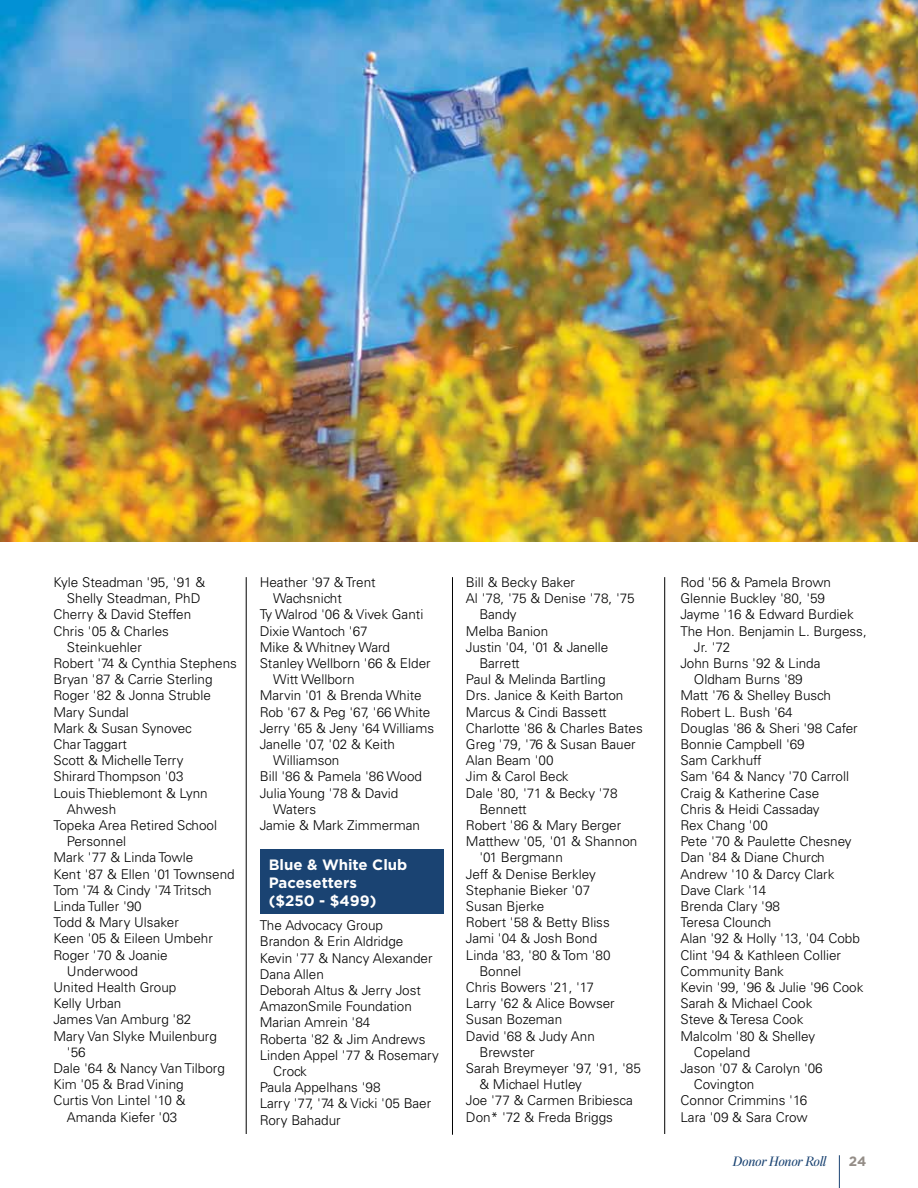
<style>
.page{position:relative;width:918px;height:1188px;background:#fff}
.page>*{position:absolute;margin:0;border:0;box-sizing:border-box;transform-origin:0 0}
.t1{font:700 15px/18px "Gotham";color:#fff}
.t2{font:300 13.5px "Univers LT Std";color:#000}
.t3{font:italic 13.5px "Paperback 96";letter-spacing:.01em;color:#1a4372}
.t4{font:700 13.5px "Gotham";color:#948d87}
</style>
<div class="page">
<hr style="left:839px;top:1155px;width:1px;height:33px;background:#1a4372">
<div style="left:260px;top:849px;width:183px;height:65px;background:#1a4372"></div>
<hr style="left:246px;top:577px;width:1px;height:557px;background:#000">
<hr style="left:452px;top:577px;width:1px;height:558px;background:#000">
<hr style="left:664px;top:577px;width:1px;height:557px;background:#000">
<img style="left:1px;top:0;width:917px;height:542px">
<p class="t2" style="left:53px;top:574px;width:153px">Kyle Steadman '95, '91 &amp;</p>
<p class="t2" style="left:67px;top:590px;width:135px">Shelly Steadman, PhD</p>
<p class="t2" style="left:53px;top:606px;width:139px">Cherry &amp; David Steffen</p>
<p class="t2" style="left:53px;top:623px;width:117px">Chris '05 &amp; Charles</p>
<p class="t2" style="left:67px;top:639px;width:77px">Steinkuehler</p>
<p class="t2" style="left:53px;top:655px;width:185px">Robert '74 &amp; Cynthia Stephens</p>
<p class="t2" style="left:53px;top:671px;width:161px">Bryan '87 &amp; Carrie Sterling</p>
<p class="t2" style="left:53px;top:687px;width:159px">Roger '82 &amp; Jonna Struble</p>
<p class="t2" style="left:53px;top:704px;width:77px">Mary Sundal</p>
<p class="t2" style="left:53px;top:720px;width:140px">Mark &amp; Susan Synovec</p>
<p class="t2" style="left:53px;top:736px;width:75px">Char Taggart</p>
<p class="t2" style="left:53px;top:752px;width:132px">Scott &amp; Michelle Terry</p>
<p class="t2" style="left:53px;top:768px;width:132px">Shirard Thompson '03</p>
<p class="t2" style="left:53px;top:785px;width:156px">Louis Thieblemont &amp; Lynn</p>
<p class="t2" style="left:67px;top:801px;width:51px">Ahwesh</p>
<p class="t2" style="left:53px;top:817px;width:165px">Topeka Area Retired School</p>
<p class="t2" style="left:67px;top:833px;width:61px">Personnel</p>
<p class="t2" style="left:53px;top:849px;width:141px">Mark '77 &amp; Linda Towle</p>
<p class="t2" style="left:53px;top:866px;width:183px">Kent '87 &amp; Ellen '01 Townsend</p>
<p class="t2" style="left:53px;top:882px;width:160px">Tom '74 &amp; Cindy '74 Tritsch</p>
<p class="t2" style="left:53px;top:898px;width:90px">Linda Tuller '90</p>
<p class="t2" style="left:53px;top:914px;width:127px">Todd &amp; Mary Ulsaker</p>
<p class="t2" style="left:53px;top:930px;width:161px">Keen '05 &amp; Eileen Umbehr</p>
<p class="t2" style="left:53px;top:947px;width:116px">Roger '70 &amp; Joanie</p>
<p class="t2" style="left:67px;top:963px;width:72px">Underwood</p>
<p class="t2" style="left:53px;top:979px;width:125px">United Health Group</p>
<p class="t2" style="left:53px;top:995px;width:69px">Kelly Urban</p>
<p class="t2" style="left:53px;top:1011px;width:139px">James Van Amburg '82</p>
<p class="t2" style="left:53px;top:1028px;width:165px">Mary Van Slyke Muilenburg</p>
<p class="t2" style="left:67px;top:1044px;width:20px">'56</p>
<p class="t2" style="left:53px;top:1060px;width:173px">Dale '64 &amp; Nancy Van Tilborg</p>
<p class="t2" style="left:53px;top:1076px;width:132px">Kim '05 &amp; Brad Vining</p>
<p class="t2" style="left:53px;top:1092px;width:134px">Curtis Von Lintel '10 &amp;</p>
<p class="t2" style="left:67px;top:1109px;width:112px">Amanda Kiefer '03</p>
<p class="t2" style="left:260px;top:574px;width:118px">Heather '97 &amp; Trent</p>
<p class="t2" style="left:273px;top:590px;width:70px">Wachsnicht</p>
<p class="t2" style="left:260px;top:606px;width:165px">Ty Walrod '06 &amp; Vivek Ganti</p>
<p class="t2" style="left:260px;top:623px;width:110px">Dixie Wantoch '67</p>
<p class="t2" style="left:260px;top:639px;width:132px">Mike &amp; Whitney Ward</p>
<p class="t2" style="left:260px;top:655px;width:172px">Stanley Wellborn '66 &amp; Elder</p>
<p class="t2" style="left:273px;top:671px;width:83px">Witt Wellborn</p>
<p class="t2" style="left:260px;top:687px;width:164px">Marvin '01 &amp; Brenda White</p>
<p class="t2" style="left:260px;top:704px;width:172px">Rob '67 &amp; Peg '67, '66 White</p>
<p class="t2" style="left:260px;top:720px;width:176px">Jerry '65 &amp; Jeny '64 Williams</p>
<p class="t2" style="left:260px;top:736px;width:137px">Janelle '07, '02 &amp; Keith</p>
<p class="t2" style="left:273px;top:752px;width:68px">Williamson</p>
<p class="t2" style="left:260px;top:768px;width:164px">Bill '86 &amp; Pamela '86 Wood</p>
<p class="t2" style="left:260px;top:785px;width:140px">Julia Young '78 &amp; David</p>
<p class="t2" style="left:273px;top:801px;width:44px">Waters</p>
<p class="t2" style="left:260px;top:817px;width:162px">Jamie &amp; Mark Zimmerman</p>
<p class="t1" style="left:269px;top:855px;width:140px">Blue &amp; White Club<br>Pacesetters<br>($250 - $499)</p>
<p class="t2" style="left:260px;top:917px;width:125px">The Advocacy Group</p>
<p class="t2" style="left:260px;top:933px;width:145px">Brandon &amp; Erin Aldridge</p>
<p class="t2" style="left:260px;top:950px;width:174px">Kevin '77 &amp; Nancy Alexander</p>
<p class="t2" style="left:260px;top:966px;width:66px">Dana Allen</p>
<p class="t2" style="left:260px;top:982px;width:163px">Deborah Altus &amp; Jerry Jost</p>
<p class="t2" style="left:260px;top:998px;width:154px">AmazonSmile Foundation</p>
<p class="t2" style="left:260px;top:1014px;width:112px">Marian Amrein '84</p>
<p class="t2" style="left:260px;top:1031px;width:167px">Roberta '82 &amp; Jim Andrews</p>
<p class="t2" style="left:260px;top:1047px;width:181px">Linden Appel '77 &amp; Rosemary</p>
<p class="t2" style="left:273px;top:1063px;width:35px">Crock</p>
<p class="t2" style="left:260px;top:1079px;width:122px">Paula Appelhans '98</p>
<p class="t2" style="left:260px;top:1095px;width:173px">Larry '77, '74 &amp; Vicki '05 Baer</p>
<p class="t2" style="left:260px;top:1112px;width:83px">Rory Bahadur</p>
<p class="t2" style="left:466px;top:574px;width:111px">Bill &amp; Becky Baker</p>
<p class="t2" style="left:466px;top:590px;width:170px">Al '78, '75 &amp; Denise '78, '75</p>
<p class="t2" style="left:479px;top:606px;width:39px">Bandy</p>
<p class="t2" style="left:466px;top:623px;width:84px">Melba Banion</p>
<p class="t2" style="left:466px;top:639px;width:144px">Justin '04, '01 &amp; Janelle</p>
<p class="t2" style="left:479px;top:655px;width:42px">Barrett</p>
<p class="t2" style="left:466px;top:671px;width:141px">Paul &amp; Melinda Bartling</p>
<p class="t2" style="left:466px;top:687px;width:159px">Drs. Janice &amp; Keith Barton</p>
<p class="t2" style="left:466px;top:704px;width:142px">Marcus &amp; Cindi Bassett</p>
<p class="t2" style="left:466px;top:720px;width:178px">Charlotte '86 &amp; Charles Bates</p>
<p class="t2" style="left:466px;top:736px;width:171px">Greg '79, '76 &amp; Susan Bauer</p>
<p class="t2" style="left:466px;top:752px;width:89px">Alan Beam '00</p>
<p class="t2" style="left:466px;top:768px;width:104px">Jim &amp; Carol Beck</p>
<p class="t2" style="left:466px;top:785px;width:153px">Dale '80, '71 &amp; Becky '78</p>
<p class="t2" style="left:479px;top:801px;width:49px">Bennett</p>
<p class="t2" style="left:466px;top:817px;width:157px">Robert '86 &amp; Mary Berger</p>
<p class="t2" style="left:466px;top:833px;width:173px">Matthew '05, '01 &amp; Shannon</p>
<p class="t2" style="left:479px;top:849px;width:85px">'01 Bergmann</p>
<p class="t2" style="left:466px;top:866px;width:131px">Jeff &amp; Denise Berkley</p>
<p class="t2" style="left:466px;top:882px;width:126px">Stephanie Bieker '07</p>
<p class="t2" style="left:466px;top:898px;width:80px">Susan Bjerke</p>
<p class="t2" style="left:466px;top:914px;width:145px">Robert '58 &amp; Betty Bliss</p>
<p class="t2" style="left:466px;top:930px;width:133px">Jami '04 &amp; Josh Bond</p>
<p class="t2" style="left:466px;top:947px;width:146px">Linda '83, '80 &amp; Tom '80</p>
<p class="t2" style="left:479px;top:963px;width:43px">Bonnel</p>
<p class="t2" style="left:466px;top:979px;width:130px">Chris Bowers '21, '17</p>
<p class="t2" style="left:466px;top:995px;width:150px">Larry '62 &amp; Alice Bowser</p>
<p class="t2" style="left:466px;top:1011px;width:98px">Susan Bozeman</p>
<p class="t2" style="left:466px;top:1028px;width:130px">David '68 &amp; Judy Ann</p>
<p class="t2" style="left:479px;top:1044px;width:57px">Brewster</p>
<p class="t2" style="left:466px;top:1060px;width:176px">Sarah Breymeyer '97, '91, '85</p>
<p class="t2" style="left:479px;top:1076px;width:104px">&amp; Michael Hutley</p>
<p class="t2" style="left:466px;top:1092px;width:169px">Joe '77 &amp; Carmen Bribiesca</p>
<p class="t2" style="left:466px;top:1109px;width:149px">Don* '72 &amp; Freda Briggs</p>
<p class="t2" style="left:680px;top:574px;width:152px">Rod '56 &amp; Pamela Brown</p>
<p class="t2" style="left:680px;top:590px;width:146px">Glennie Buckley '80, '59</p>
<p class="t2" style="left:680px;top:606px;width:175px">Jayme '16 &amp; Edward Burdiek</p>
<p class="t2" style="left:680px;top:623px;width:188px">The Hon. Benjamin L. Burgess,</p>
<p class="t2" style="left:694px;top:639px;width:38px">Jr. '72</p>
<p class="t2" style="left:680px;top:655px;width:142px">John Burns '92 &amp; Linda</p>
<p class="t2" style="left:694px;top:671px;width:110px">Oldham Burns '89</p>
<p class="t2" style="left:680px;top:687px;width:152px">Matt '76 &amp; Shelley Busch</p>
<p class="t2" style="left:680px;top:704px;width:114px">Robert L. Bush '64</p>
<p class="t2" style="left:680px;top:720px;width:179px">Douglas '86 &amp; Sheri '98 Cafer</p>
<p class="t2" style="left:680px;top:736px;width:126px">Bonnie Campbell '69</p>
<p class="t2" style="left:680px;top:752px;width:83px">Sam Carkhuff</p>
<p class="t2" style="left:680px;top:768px;width:170px">Sam '64 &amp; Nancy '70 Carroll</p>
<p class="t2" style="left:680px;top:785px;width:140px">Craig &amp; Katherine Case</p>
<p class="t2" style="left:680px;top:801px;width:141px">Chris &amp; Heidi Cassaday</p>
<p class="t2" style="left:680px;top:817px;width:89px">Rex Chang '00</p>
<p class="t2" style="left:680px;top:833px;width:173px">Pete '70 &amp; Paulette Chesney</p>
<p class="t2" style="left:680px;top:849px;width:146px">Dan '84 &amp; Diane Church</p>
<p class="t2" style="left:680px;top:866px;width:155px">Andrew '10 &amp; Darcy Clark</p>
<p class="t2" style="left:680px;top:882px;width:87px">Dave Clark '14</p>
<p class="t2" style="left:680px;top:898px;width:101px">Brenda Clary '98</p>
<p class="t2" style="left:680px;top:914px;width:92px">Teresa Clounch</p>
<p class="t2" style="left:680px;top:930px;width:181px">Alan '92 &amp; Holly '13, '04 Cobb</p>
<p class="t2" style="left:680px;top:947px;width:162px">Clint '94 &amp; Kathleen Collier</p>
<p class="t2" style="left:680px;top:963px;width:105px">Community Bank</p>
<p class="t2" style="left:680px;top:979px;width:185px">Kevin '99, '96 &amp; Julie '96 Cook</p>
<p class="t2" style="left:680px;top:995px;width:134px">Sarah &amp; Michael Cook</p>
<p class="t2" style="left:680px;top:1011px;width:125px">Steve &amp; Teresa Cook</p>
<p class="t2" style="left:680px;top:1028px;width:136px">Malcolm '80 &amp; Shelley</p>
<p class="t2" style="left:694px;top:1044px;width:58px">Copeland</p>
<p class="t2" style="left:680px;top:1060px;width:144px">Jason '07 &amp; Carolyn '06</p>
<p class="t2" style="left:694px;top:1076px;width:62px">Covington</p>
<p class="t2" style="left:680px;top:1092px;width:128px">Connor Crimmins '16</p>
<p class="t2" style="left:680px;top:1109px;width:129px">Lara '09 &amp; Sara Crow</p>
<p class="t3" style="left:733px;top:1154px;width:95px">Donor Honor Roll</p>
<p class="t4" style="left:849px;top:1152px;width:19px">24</p>
</div>
